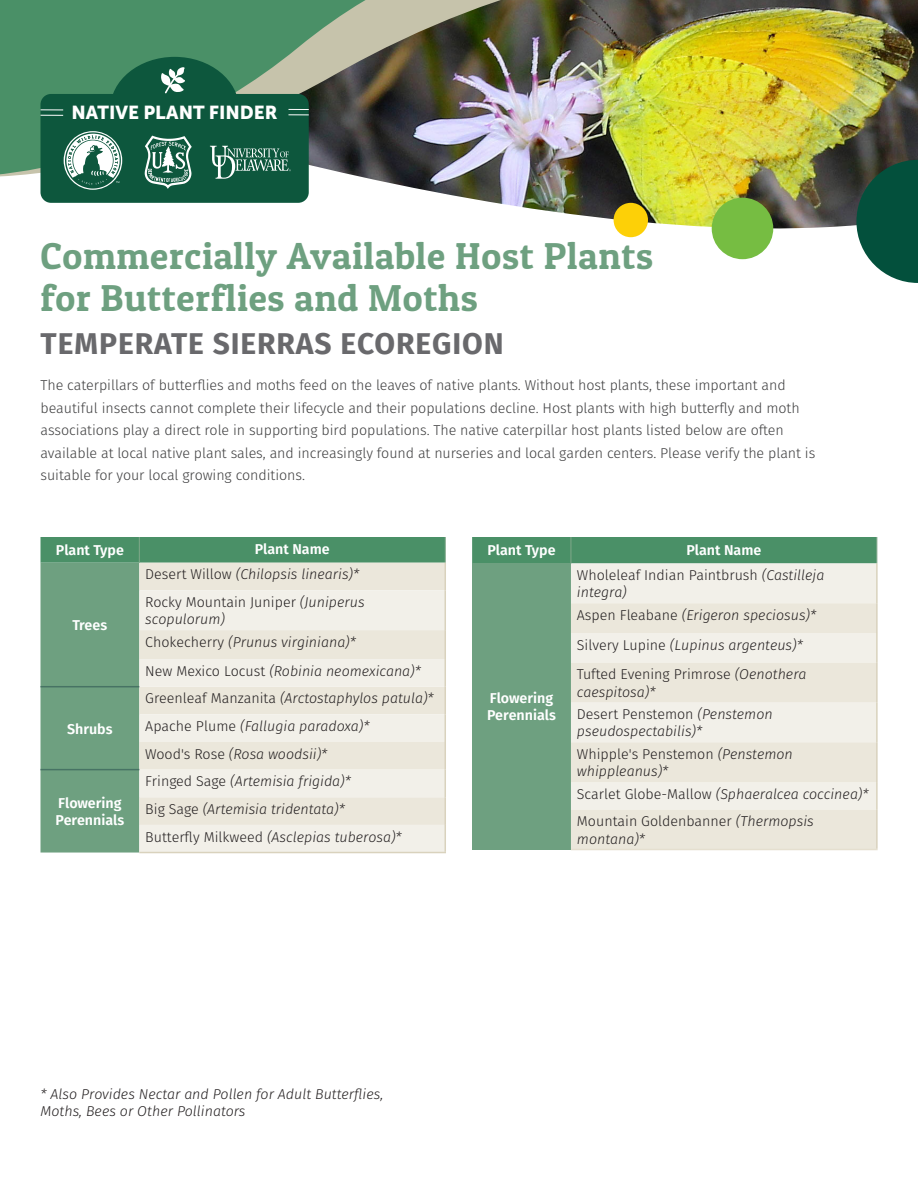
<style>
.page{position:relative;width:918px;height:1188px;background:#fff}
.page>*{position:absolute;margin:0;border:0;box-sizing:border-box;transform-origin:0 0}
.t1{font:37.5px/42px "Patua One";letter-spacing:.02em;color:#6ea080}
.t2{font:700 30px "Fira Sans";letter-spacing:.03em;color:#69696c}
.t3{font:18.6px "Museo Sans 900";color:#fff}
.t4{font:italic 300 14.25px/17.1px "Fira Sans";color:#231f20}
.Body_Text{font:300 14.25px/22.5px "Fira Sans";letter-spacing:-.005em;color:#3e3e3f}
.t5{font:600 14.25px/17.1px "Fira Sans";color:#fff}
.t6{font:300 14.25px/17.1px "Fira Sans";color:#231f20}
.s1{font-style:normal}
.s2{font-style:italic}
</style>
<div class="page">
<img style="left:305px;top:0;width:613px;height:251px">
<img style="left:635px;top:0;width:30px;height:184px">
<svg style="left:856px;top:160px;width:62px;height:123px;background:#256050"></svg>
<div style="left:712px;top:198px;width:61px;height:61px;background:#76bd42;border-radius:50%"></div>
<div style="left:614px;top:203px;width:34px;height:34px;background:#fdd007;border-radius:50%"></div>
<img style="left:0;top:0;width:635px;height:195px">
<div style="left:110px;top:57px;width:129px;height:104px;background:#0d573d;border-radius:50%"></div>
<div style="left:40px;top:94px;width:269px;height:109px;background:#0d573d;border-radius:11px"></div>
<svg style="left:161px;top:67px;width:24px;height:26px"></svg>
<svg style="left:145px;top:136px;width:47px;height:53px"></svg>
<svg style="left:210px;top:146px;width:81px;height:33px"></svg>
<svg style="left:288px;top:109px;width:21px;height:7px"></svg>
<svg style="left:41px;top:110px;width:22px;height:6px"></svg>
<svg style="left:64px;top:131px;width:58px;height:59px"></svg>
<svg style="left:40px;top:537px;width:406px;height:316px;background:#c4d3c2"></svg>
<hr style="left:139px;top:852px;width:307px;height:1px;background:#d9d2bd">
<hr style="left:40px;top:686px;width:99px;height:1px;background:#477364">
<hr style="left:40px;top:769px;width:99px;height:1px;background:#477364">
<div style="left:472px;top:563px;width:99px;height:287px;background:#6ea080"></div>
<div style="left:571px;top:563px;width:305px;height:40px;background:#f2f0e9"></div>
<svg style="left:571px;top:603px;width:305px;height:246px;background:#edeae0"></svg>
<hr style="left:876px;top:563px;width:2px;height:40px;background:#d9d2bd">
<hr style="left:876px;top:603px;width:2px;height:30px;background:#d9d2bd">
<hr style="left:876px;top:633px;width:2px;height:30px;background:#d9d2bd">
<hr style="left:876px;top:663px;width:2px;height:40px;background:#d9d2bd">
<hr style="left:876px;top:703px;width:2px;height:39px;background:#d9d2bd">
<hr style="left:876px;top:742px;width:2px;height:40px;background:#d9d2bd">
<hr style="left:876px;top:782px;width:2px;height:28px;background:#d9d2bd">
<div style="left:472px;top:537px;width:406px;height:26px;background:#4a9067"></div>
<hr style="left:876px;top:810px;width:2px;height:39px;background:#d9d2bd">
<hr style="left:571px;top:849px;width:307px;height:1px;background:#e5dfcf">
<p class="t3" style="left:72px;top:102px;width:208px">NATIVE PLANT FINDER</p>
<p class="t1" style="left:40px;top:234px;width:614px">Commercially Available Host Plants for Butterflies and Moths</p>
<p class="t2" style="left:41px;top:323px;width:465px">TEMPERATE SIERRAS ECOREGION</p>
<p class="Body_Text" style="left:40px;top:374px;width:776px">The caterpillars of butterflies and moths feed on the leaves of native plants. Without host plants, these important and beautiful insects cannot complete their lifecycle and their populations decline. Host plants with high butterfly and moth associations play a direct role in supporting bird populations. The native caterpillar host plants listed below are often available at local native plant sales, and increasingly found at nurseries and local garden centers. Please verify the plant is suitable for your local growing conditions.</p>
<p class="t5" style="left:56px;top:541px;width:70px">Plant Type</p>
<p class="t5" style="left:255px;top:541px;width:76px">Plant Name</p>
<p class="t5" style="left:73px;top:617px;width:36px">Trees</p>
<p class="t5" style="left:67px;top:720px;width:47px">Shrubs</p>
<p class="t5" style="left:55px;top:794px;width:70px">Flowering<br>Perennials</p>
<p class="t4" style="left:145px;top:566px;width:216px"><span class="s1">Desert Willow</span> (Chilopsis linearis)*</p>
<p class="t4" style="left:145px;top:594px;width:221px"><span class="s1">Rocky Mountain Juniper</span> (Juniperus scopulorum)</p>
<p class="t4" style="left:145px;top:633px;width:212px"><span class="s1">Chokecherry</span> (Prunus virginiana)*</p>
<p class="t4" style="left:145px;top:662px;width:277px"><span class="s1">New Mexico Locust</span> (Robinia neomexicana)*</p>
<p class="t4" style="left:145px;top:690px;width:290px"><span class="s1">Greenleaf Manzanita</span> (Arctostaphylos patula)*</p>
<p class="t4" style="left:145px;top:717px;width:226px"><span class="s1">Apache Plume</span> (Fallugia paradoxa)*</p>
<p class="t4" style="left:145px;top:745px;width:184px"><span class="s1">Wood's Rose</span> (Rosa woodsii)*</p>
<p class="t4" style="left:145px;top:773px;width:207px"><span class="s1">Fringed Sage</span> (Artemisia frigida)*</p>
<p class="t4" style="left:145px;top:800px;width:201px"><span class="s1">Big Sage</span> (Artemisia tridentata)*</p>
<p class="t4" style="left:145px;top:828px;width:258px"><span class="s1">Butterfly Milkweed</span> (Asclepias tuberosa)*</p>
<p class="t5" style="left:488px;top:542px;width:70px">Plant Type</p>
<p class="t5" style="left:686px;top:542px;width:76px">Plant Name</p>
<p class="t5" style="left:487px;top:690px;width:70px">Flowering<br>Perennials</p>
<p class="t6" style="left:577px;top:567px;width:249px">Wholeleaf Indian Paintbrush <span class="s2">(Castilleja integra)</span></p>
<p class="t4" style="left:577px;top:606px;width:241px"><span class="s1">Aspen Fleabane</span> (Erigeron speciosus)*</p>
<p class="t4" style="left:577px;top:636px;width:228px"><span class="s1">Silvery Lupine</span> (Lupinus argenteus)*</p>
<p class="t4" style="left:577px;top:666px;width:231px"><span class="s1">Tufted Evening Primrose</span> (Oenothera caespitosa)*</p>
<p class="t4" style="left:577px;top:706px;width:197px"><span class="s1">Desert Penstemon</span> (Penstemon pseudospectabilis)*</p>
<p class="t4" style="left:577px;top:745px;width:217px"><span class="s1">Whipple's Penstemon</span> (Penstemon whippleanus)*</p>
<p class="t4" style="left:577px;top:785px;width:293px"><span class="s1">Scarlet Globe-Mallow</span> (Sphaeralcea coccinea)*</p>
<p class="t6" style="left:577px;top:813px;width:238px">Mountain Goldenbanner <span class="s2">(Thermopsis montana)*</span></p>
<p class="t4" style="left:40px;top:1086px;width:344px">* Also Provides Nectar and Pollen for Adult Butterflies,<br>Moths, Bees or Other Pollinators</p>
</div>
